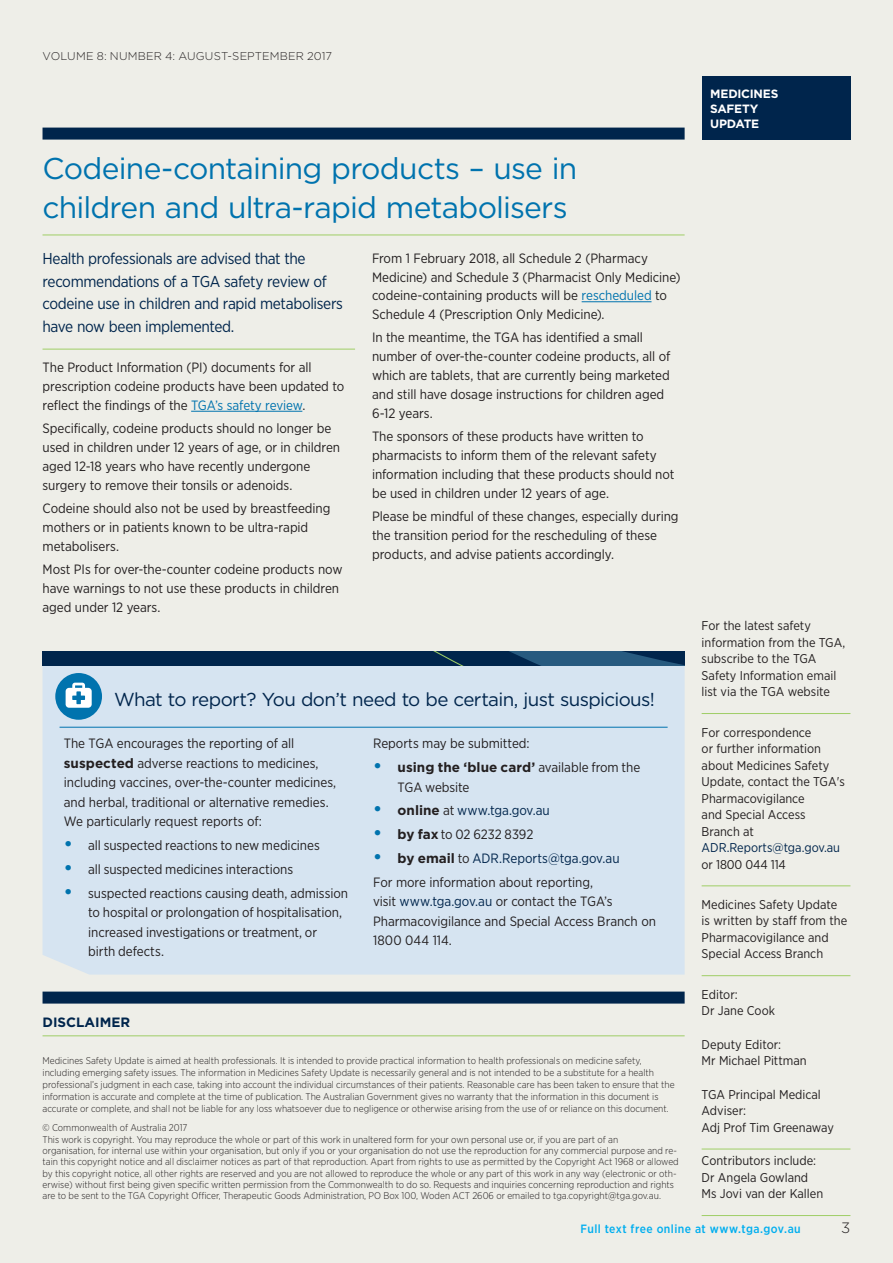
<style>
.page{position:relative;width:893px;height:1263px;background:#eeeee8}
.page>*{position:absolute;margin:0;border:0;box-sizing:border-box;transform-origin:0 0}
.MSU_Headline{font:30px/39px "Gotham";letter-spacing:-.025em;color:#0073ae}
.In_This_Issue_Header{font:18.75px "Gotham";letter-spacing:-.035em;color:#00254c}
.MSU_Summary_Text{font:15.75px/22.5px "Gotham Narrow";letter-spacing:-.025em;color:#00254c}
.t1{font:300 15px "Gotham";color:#231f20}
.Body_Text{font:13.5px/18.9px "Gotham Narrow";letter-spacing:-.005em;color:#231f20}
.t2{font:13.5px "Gotham Narrow";letter-spacing:-.005em;color:#00254c}
.t3{font:700 13.5px "Gotham";color:#00254c}
.t4{font:12.75px/16.5px "Gotham Narrow";color:#231f20}
.t5{font:12.75px "Gotham Narrow";color:#00254c}
.t6{font:500 12px "Gotham Narrow";letter-spacing:.035em;color:#00aeef}
.t7{font:700 12px/15px "Gotham";letter-spacing:-.02em;color:#fff}
.t8{font:300 11.25px "Gotham";letter-spacing:.01em;color:#231f20}
.t9{font:300 9.75px/11.2px "Gotham Narrow";color:#231f20}
.s1{color:#0073ae}
.s2{font-family:"Gotham";font-weight:700}
.s3{font-family:"Gotham";font-weight:700;font-size:18px;color:#0073ae}
.s4{font-family:"Gotham";font-weight:700;color:#231f20}
.s5{color:#231f20}
.s6{color:#00254c}
</style>
<div class="page">
<div style="left:43px;top:128px;width:642px;height:12px;background:#00254c"></div>
<div style="left:702px;top:77px;width:148px;height:63px;background:#00254c"></div>
<hr style="left:702px;top:713px;width:148px;height:1px;background:#9fce66">
<hr style="left:702px;top:885px;width:148px;height:1px;background:#9fce66">
<hr style="left:702px;top:975px;width:148px;height:1px;background:#9fce66">
<hr style="left:702px;top:1149px;width:148px;height:1px;background:#9fce66">
<hr style="left:702px;top:1215px;width:148px;height:1px;background:#9fce66">
<hr style="left:43px;top:1035px;width:642px;height:1px;background:#9fce66">
<div style="left:43px;top:666px;width:642px;height:308px;background:#d6e4f1"></div>
<hr style="left:60px;top:727px;width:608px;height:1px;background:#0073ae">
<div style="left:55px;top:673px;width:47px;height:47px;background:#0073ae;border-radius:50%"></div>
<svg style="left:66px;top:683px;width:26px;height:25px"></svg>
<div style="left:43px;top:991px;width:642px;height:12px;background:#00254c"></div>
<div style="left:43px;top:651px;width:642px;height:15px;background:#00254c"></div>
<svg style="left:433px;top:651px;width:252px;height:15px"></svg>
<hr style="left:43px;top:349px;width:312px;height:1px;background:#9fce66">
<hr style="left:191px;top:411px;width:111px;height:1px;background:#0073ae">
<hr style="left:582px;top:301px;width:69px;height:1px;background:#0073ae">
<hr style="left:43px;top:235px;width:642px;height:1px;background:#9fce66">
<p class="t8" style="left:43px;top:48px;width:291px">VOLUME 8: NUMBER 4: AUGUST-SEPTEMBER 2017</p>
<p class="MSU_Headline" style="left:43px;top:148px;width:536px">Codeine-containing products – use in children and ultra-rapid metabolisers</p>
<p class="MSU_Summary_Text" style="left:43px;top:247px;width:302px">Health professionals are advised that the recommendations of a TGA safety review of codeine use in children and rapid metabolisers have now been implemented.</p>
<p class="Body_Text" style="left:43px;top:358px;width:303px">The Product Information (PI) documents for all prescription codeine products have been updated to reflect the findings of the <span class="s1">TGA’s safety review</span>.</p>
<p class="Body_Text" style="left:43px;top:419px;width:299px">Specifically, codeine products should no longer be used in children under 12 years of age, or in children aged 12-18 years who have recently undergone surgery to remove their tonsils or adenoids.</p>
<p class="Body_Text" style="left:43px;top:498px;width:289px">Codeine should also not be used by breastfeeding mothers or in patients known to be ultra-rapid metabolisers.</p>
<p class="Body_Text" style="left:43px;top:559px;width:301px">Most PIs for over-the-counter codeine products now have warnings to not use these products in children aged under 12 years.</p>
<p class="Body_Text" style="left:372px;top:248px;width:310px">From 1 February 2018, all Schedule 2 (Pharmacy Medicine) and Schedule 3 (Pharmacist Only Medicine) codeine-containing products will be <span class="s1">rescheduled</span> to Schedule 4 (Prescription Only Medicine).</p>
<p class="Body_Text" style="left:372px;top:328px;width:300px">In the meantime, the TGA has identified a small number of over-the-counter codeine products, all of which are tablets, that are currently being marketed and still have dosage instructions for children aged 6-12 years.</p>
<p class="Body_Text" style="left:372px;top:427px;width:304px">The sponsors of these products have written to pharmacists to inform them of the relevant safety information including that these products should not be used in children under 12 years of age.</p>
<p class="Body_Text" style="left:372px;top:507px;width:308px">Please be mindful of these changes, especially during the transition period for the rescheduling of these products, and advise patients accordingly.</p>
<p class="In_This_Issue_Header" style="left:114px;top:687px;width:542px">What to report? You don’t need to be certain, just suspicious!</p>
<p class="Body_Text" style="left:64px;top:733px;width:274px;line-height:19.5px">The TGA encourages the reporting of all <span class="s2">suspected</span> adverse reactions to medicines, including vaccines, over-the-counter medicines, and herbal, traditional or alternative remedies.<br>We particularly request reports of:</p>
<p class="Body_Text" style="left:64px;top:836px;width:258px"><span class="s3">•</span> all suspected reactions to new medicines</p>
<p class="Body_Text" style="left:64px;top:859px;width:231px"><span class="s3">•</span> all suspected medicines interactions</p>
<p class="Body_Text" style="left:88px;top:883px;width:261px;line-height:19.5px;text-indent:-24px"><span class="s3">•</span> suspected reactions causing death, admission to hospital or prolongation of hospitalisation, increased investigations or treatment, or<br>birth defects.</p>
<p class="Body_Text" style="left:373px;top:734px;width:158px">Reports may be submitted:</p>
<p class="Body_Text" style="left:398px;top:757px;width:244px;line-height:19.5px;text-indent:-24px"><span class="s3">•</span> <span class="s2">using the ‘blue card’</span> available from the<br>TGA website</p>
<p class="t2" style="left:373px;top:802px;width:178px"><span class="s3">•</span> <span class="s4">online</span> <span class="s5">at</span> www.tga.gov.au</p>
<p class="Body_Text" style="left:373px;top:825px;width:162px"><span class="s3">•</span> <span class="s2">by fax</span> to 02 6232 8392</p>
<p class="t2" style="left:373px;top:850px;width:248px"><span class="s3">•</span> <span class="s4">by email</span> <span class="s5">to</span> ADR.Reports@tga.gov.au</p>
<p class="Body_Text" style="left:373px;top:872px;width:284px;line-height:19.5px">For more information about reporting,<br>visit <span class="s6">www.tga.gov.au</span> or contact the TGA’s Pharmacovigilance and Special Access Branch on 1800 044 114.</p>
<p class="t3" style="left:43px;top:1013px;width:89px">DISCLAIMER</p>
<p class="t9" style="left:43px;top:1055px;width:634px;line-height:11.7px">Medicines Safety Update is aimed at health professionals. It is intended to provide practical information to health professionals on medicine safety, including emerging safety issues. The information in Medicines Safety Update is necessarily general and is not intended to be a substitute for a health professional’s judgment in each case, taking into account the individual circumstances of their patients. Reasonable care has been taken to ensure that the information is accurate and complete at the time of publication. The Australian Government gives no warranty that the information in this document is accurate or complete, and shall not be liable for any loss whatsoever due to negligence or otherwise arising from the use of or reliance on this document.</p>
<p class="t9" style="left:43px;top:1122px;width:638px">© Commonwealth of Australia 2017<br>This work is copyright. You may reproduce the whole or part of this work in unaltered form for your own personal use or, if you are part of an<br>organisation, for internal use within your organisation, but only if you or your organisation do not use the reproduction for any commercial purpose and re&shy;tain this copyright notice and all disclaimer notices as part of that reproduction. Apart from rights to use as permitted by the Copyright Act 1968 or allowed by this copyright notice, all other rights are reserved and you are not allowed to reproduce the whole or any part of this work in any way (electronic or oth&shy;erwise) without first being given specific written permission from the Commonwealth to do so. Requests and inquiries concerning reproduction and rights are to be sent to the TGA Copyright Officer, Therapeutic Goods Administration, PO Box 100, Woden ACT 2606 or emailed to tga.copyright@tga.gov.au.</p>
<p class="t7" style="left:710px;top:86px;width:70px">MEDICINES<br>SAFETY<br>UPDATE</p>
<p class="t4" style="left:702px;top:617px;width:145px">For the latest safety information from the TGA, subscribe to the TGA<br>Safety Information email list via the TGA website</p>
<p class="t4" style="left:702px;top:724px;width:145px">For correspondence<br>or further information about Medicines Safety<br>Update, contact the TGA's<br>Pharmacovigilance<br>and Special Access<br>Branch at</p>
<p class="t5" style="left:702px;top:840px;width:140px">ADR.Reports@tga.gov.au</p>
<p class="t4" style="left:702px;top:856px;width:86px">or 1800 044 114</p>
<p class="t4" style="left:702px;top:896px;width:147px">Medicines Safety Update is written by staff from the<br>Pharmacovigilance and<br>Special Access Branch</p>
<p class="t4" style="left:702px;top:986px;width:75px">Editor:<br>Dr Jane Cook</p>
<p class="t4" style="left:702px;top:1036px;width:107px">Deputy Editor:<br>Mr Michael Pittman</p>
<p class="t4" style="left:702px;top:1086px;width:134px">TGA Principal Medical<br>Adviser:<br>Adj Prof Tim Greenaway</p>
<p class="t4" style="left:702px;top:1152px;width:123px">Contributors include:<br>Dr Angela Gowland<br>Ms Jovi van der Kallen</p>
<p class="t6" style="left:581px;top:1221px;width:222px">Full text free online at www.tga.gov.au</p>
<p class="t1" style="left:841px;top:1218px;width:11px">3</p>
</div>
